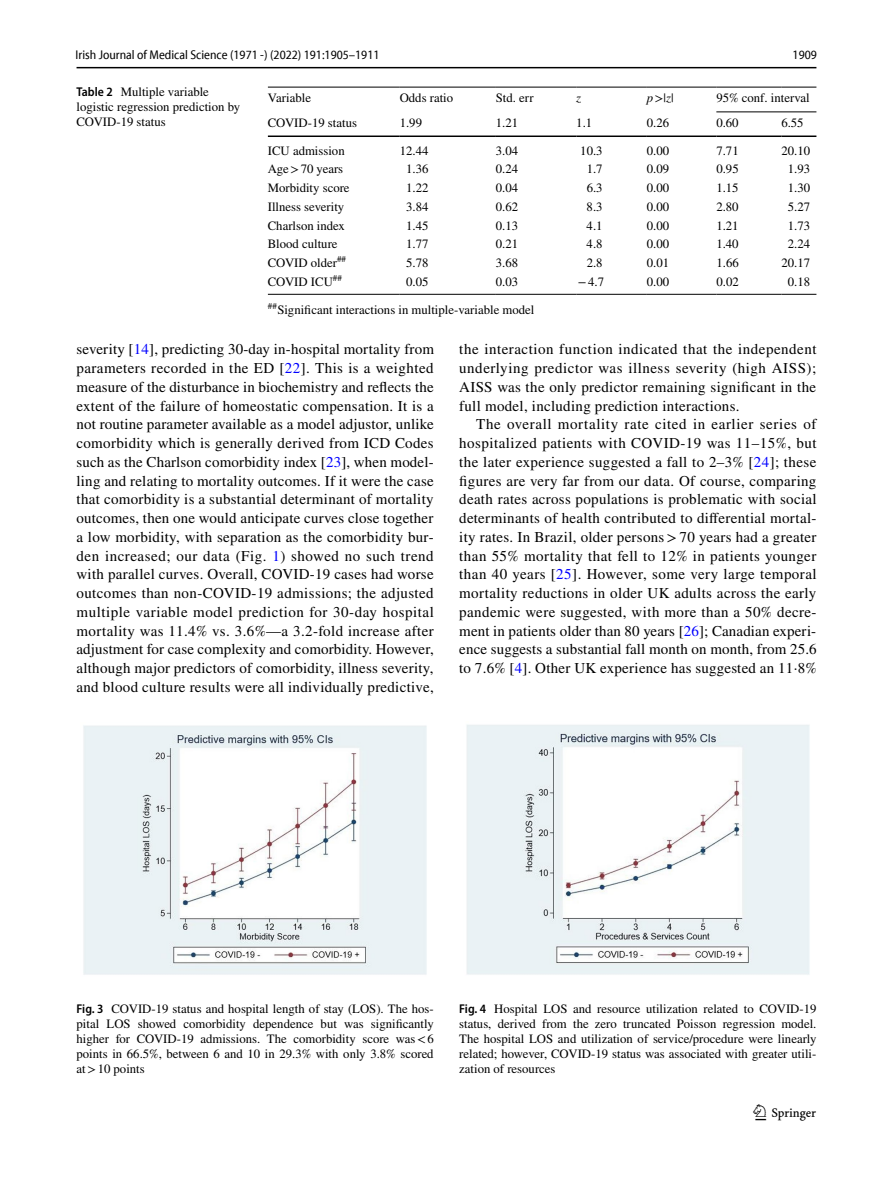
<style>
.page{position:relative;width:893px;height:1187px;background:#fff}
.page>*{position:absolute;margin:0;border:0;box-sizing:border-box;transform-origin:0 0}
.t1{font:22.5px "Springnew Regular 3";color:#000}
.t2{font:15px/18.8px "STIX";letter-spacing:.02em;color:#000;text-align:justify}
.t3{font:12.75px/15px "STIX";color:#000;text-align:justify}
.t4{font:semi-condensed 12.75px "Myriad Pro Unic";color:#000}
.t5{font:italic 12.75px "STIX";color:#000}
.s1{font-family:"Myriad Pro";font-weight:600;font-stretch:semi-condensed}
.s2{font-style:italic}
.s3{color:#00f}
</style>
<div class="page">
<hr style="left:77px;top:67px;width:739px;height:1px;background:#000">
<hr style="left:268px;top:87px;width:132px;height:1px;background:#000">
<hr style="left:400px;top:87px;width:96px;height:1px;background:#000">
<hr style="left:496px;top:87px;width:80px;height:1px;background:#000">
<hr style="left:576px;top:87px;width:71px;height:1px;background:#000">
<hr style="left:647px;top:87px;width:69px;height:1px;background:#000">
<hr style="left:716px;top:87px;width:65px;height:1px;background:#000">
<hr style="left:781px;top:87px;width:35px;height:1px;background:#000">
<hr style="left:268px;top:135px;width:132px;height:2px;background:#000">
<hr style="left:400px;top:135px;width:96px;height:2px;background:#000">
<hr style="left:496px;top:135px;width:80px;height:2px;background:#000">
<hr style="left:576px;top:135px;width:71px;height:2px;background:#000">
<hr style="left:647px;top:135px;width:69px;height:2px;background:#000">
<hr style="left:716px;top:135px;width:65px;height:2px;background:#000">
<hr style="left:781px;top:135px;width:35px;height:2px;background:#000">
<hr style="left:268px;top:294px;width:132px;height:1px;background:#000">
<hr style="left:400px;top:294px;width:96px;height:1px;background:#000">
<hr style="left:496px;top:294px;width:80px;height:1px;background:#000">
<hr style="left:576px;top:294px;width:71px;height:1px;background:#000">
<hr style="left:647px;top:294px;width:69px;height:1px;background:#000">
<hr style="left:716px;top:294px;width:65px;height:1px;background:#000">
<hr style="left:781px;top:294px;width:35px;height:1px;background:#000">
<hr style="left:716px;top:111px;width:100px;height:1px;background:#000">
<img style="left:83px;top:725px;width:344px;height:250px">
<img style="left:466px;top:724px;width:344px;height:251px">
<p class="t4" style="left:76px;top:50px;width:305px">Irish Journal of Medical Science (1971 -) (2022) 191:1905–1911</p>
<p class="t4" style="left:793px;top:50px;width:26px">1909</p>
<p class="t3" style="left:77px;top:85px;width:165px;text-align:left"><span class="s1">Table 2</span> Multiple variable logistic regression prediction by<br>COVID-19 status</p>
<p class="t3" style="left:268px;top:91px;width:45px">Variable</p>
<p class="t3" style="left:400px;top:91px;width:55px">Odds ratio</p>
<p class="t3" style="left:496px;top:91px;width:39px">Std. err</p>
<p class="t5" style="left:576px;top:89px;width:6px">z</p>
<p class="t3" style="left:647px;top:91px;width:28px"><span class="s2">p</span>&gt;|<span class="s2">z</span>|</p>
<p class="t3" style="left:716px;top:91px;width:95px">95% conf. interval</p>
<p class="t3" style="left:268px;top:116px;width:91px">COVID-19 status</p>
<p class="t3" style="left:400px;top:116px;width:24px">1.99</p>
<p class="t3" style="left:496px;top:116px;width:24px">1.21</p>
<p class="t3" style="left:576px;top:116px;width:17px">1.1</p>
<p class="t3" style="left:647px;top:116px;width:24px">0.26</p>
<p class="t3" style="left:716px;top:116px;width:24px">0.60</p>
<p class="t3" style="left:781px;top:116px;width:24px">6.55</p>
<p class="t3" style="left:268px;top:144px;width:78px">ICU admission</p>
<p class="t3" style="left:400px;top:144px;width:30px">12.44</p>
<p class="t3" style="left:496px;top:144px;width:24px">3.04</p>
<p class="t3" style="left:580px;top:144px;width:24px">10.3</p>
<p class="t3" style="left:647px;top:144px;width:24px">0.00</p>
<p class="t3" style="left:716px;top:144px;width:24px">7.71</p>
<p class="t3" style="left:781px;top:144px;width:30px">20.10</p>
<p class="t3" style="left:268px;top:162px;width:77px">Age&gt;70 years</p>
<p class="t3" style="left:406px;top:162px;width:24px">1.36</p>
<p class="t3" style="left:496px;top:162px;width:24px">0.24</p>
<p class="t3" style="left:587px;top:162px;width:17px">1.7</p>
<p class="t3" style="left:647px;top:162px;width:24px">0.09</p>
<p class="t3" style="left:716px;top:162px;width:24px">0.95</p>
<p class="t3" style="left:788px;top:162px;width:24px">1.93</p>
<p class="t3" style="left:268px;top:181px;width:83px">Morbidity score</p>
<p class="t3" style="left:406px;top:181px;width:24px">1.22</p>
<p class="t3" style="left:496px;top:181px;width:24px">0.04</p>
<p class="t3" style="left:587px;top:181px;width:17px">6.3</p>
<p class="t3" style="left:647px;top:181px;width:24px">0.00</p>
<p class="t3" style="left:716px;top:181px;width:24px">1.15</p>
<p class="t3" style="left:788px;top:181px;width:24px">1.30</p>
<p class="t3" style="left:268px;top:200px;width:78px">Illness severity</p>
<p class="t3" style="left:406px;top:200px;width:24px">3.84</p>
<p class="t3" style="left:496px;top:200px;width:24px">0.62</p>
<p class="t3" style="left:587px;top:200px;width:17px">8.3</p>
<p class="t3" style="left:647px;top:200px;width:24px">0.00</p>
<p class="t3" style="left:716px;top:200px;width:24px">2.80</p>
<p class="t3" style="left:788px;top:200px;width:24px">5.27</p>
<p class="t3" style="left:268px;top:218px;width:79px">Charlson index</p>
<p class="t3" style="left:406px;top:218px;width:24px">1.45</p>
<p class="t3" style="left:496px;top:218px;width:24px">0.13</p>
<p class="t3" style="left:587px;top:218px;width:17px">4.1</p>
<p class="t3" style="left:647px;top:218px;width:24px">0.00</p>
<p class="t3" style="left:716px;top:218px;width:24px">1.21</p>
<p class="t3" style="left:788px;top:218px;width:24px">1.73</p>
<p class="t3" style="left:268px;top:237px;width:71px">Blood culture</p>
<p class="t3" style="left:406px;top:237px;width:24px">1.77</p>
<p class="t3" style="left:496px;top:237px;width:24px">0.21</p>
<p class="t3" style="left:587px;top:237px;width:17px">4.8</p>
<p class="t3" style="left:647px;top:237px;width:24px">0.00</p>
<p class="t3" style="left:716px;top:237px;width:24px">1.40</p>
<p class="t3" style="left:788px;top:237px;width:24px">2.24</p>
<p class="t3" style="left:268px;top:256px;width:80px">COVID older<sup>##</sup></p>
<p class="t3" style="left:406px;top:256px;width:24px">5.78</p>
<p class="t3" style="left:496px;top:256px;width:24px">3.68</p>
<p class="t3" style="left:587px;top:256px;width:17px">2.8</p>
<p class="t3" style="left:647px;top:256px;width:24px">0.01</p>
<p class="t3" style="left:716px;top:256px;width:24px">1.66</p>
<p class="t3" style="left:781px;top:256px;width:30px">20.17</p>
<p class="t3" style="left:268px;top:275px;width:75px">COVID ICU<sup>##</sup></p>
<p class="t3" style="left:406px;top:275px;width:24px">0.05</p>
<p class="t3" style="left:496px;top:275px;width:24px">0.03</p>
<p class="t3" style="left:578px;top:275px;width:28px">−4.7</p>
<p class="t3" style="left:647px;top:275px;width:24px">0.00</p>
<p class="t3" style="left:716px;top:275px;width:24px">0.02</p>
<p class="t3" style="left:788px;top:275px;width:24px">0.18</p>
<p class="t3" style="left:268px;top:303px;width:268px"><sup>##</sup>Significant interactions in multiple-variable model</p>
<p class="t2" style="left:77px;top:341px;width:359px">severity [<span class="s3">14</span>], predicting 30-day in-hospital mortality from parameters recorded in the ED [<span class="s3">22</span>]. This is a weighted measure of the disturbance in biochemistry and reflects the extent of the failure of homeostatic compensation. It is a not routine parameter available as a model adjustor, unlike comorbidity which is generally derived from ICD Codes such as the Charlson comorbidity index [<span class="s3">23</span>], when model&shy;ling and relating to mortality outcomes. If it were the case that comorbidity is a substantial determinant of mortality outcomes, then one would anticipate curves close together a low morbidity, with separation as the comorbidity bur&shy;den increased; our data (Fig. <span class="s3">1</span>) showed no such trend with parallel curves. Overall, COVID-19 cases had worse outcomes than non-COVID-19 admissions; the adjusted multiple variable model prediction for 30-day hospital mortality was 11.4% vs. 3.6%—a 3.2-fold increase after adjustment for case complexity and comorbidity. However, although major predictors of comorbidity, illness severity, and blood culture results were all individually predictive,</p>
<p class="t2" style="left:459px;top:341px;width:359px">the interaction function indicated that the independent underlying predictor was illness severity (high AISS); AISS was the only predictor remaining significant in the full model, including prediction interactions.</p>
<p class="t2" style="left:459px;top:416px;width:359px;text-indent:17px">The overall mortality rate cited in earlier series of hospitalized patients with COVID-19 was 11–15%, but the later experience suggested a fall to 2–3% [<span class="s3">24</span>]; these figures are very far from our data. Of course, comparing death rates across populations is problematic with social determinants of health contributed to differential mortal&shy;ity rates. In Brazil, older persons&gt;70 years had a greater than 55% mortality that fell to 12% in patients younger than 40 years [<span class="s3">25</span>]. However, some very large temporal mortality reductions in older UK adults across the early pandemic were suggested, with more than a 50% decre&shy;ment in patients older than 80 years [<span class="s3">26</span>]; Canadian experi&shy;ence suggests a substantial fall month on month, from 25.6 to 7.6% [<span class="s3">4</span>]. Other UK experience has suggested an 11·8%</p>
<p class="t3" style="left:77px;top:1001px;width:359px"><span class="s1">Fig. 3</span> COVID-19 status and hospital length of stay (LOS). The hos&shy;pital LOS showed comorbidity dependence but was significantly higher for COVID-19 admissions. The comorbidity score was&lt;6 points in 66.5%, between 6 and 10 in 29.3% with only 3.8% scored at&gt;10 points</p>
<p class="t3" style="left:459px;top:1001px;width:359px"><span class="s1">Fig. 4</span> Hospital LOS and resource utilization related to COVID-19 status, derived from the zero truncated Poisson regression model.<br>The hospital LOS and utilization of service/procedure were linearly related; however, COVID-19 status was associated with greater utili&shy;zation of resources</p>
<h1 class="t1" style="left:755px;top:1104px;width:62px">1 3</h1>
</div>
